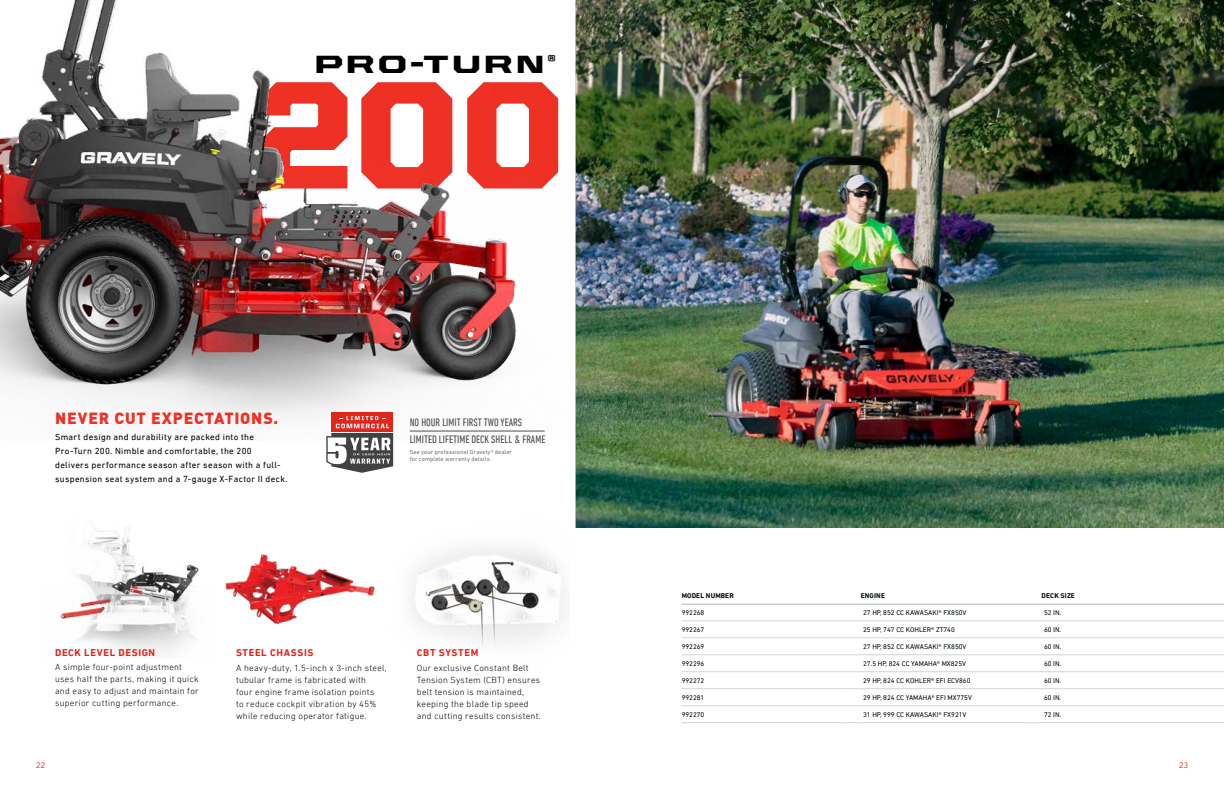
<style>
.page{position:relative;width:1224px;height:792px;background:#fff}
.page>*{position:absolute;margin:0;border:0;box-sizing:border-box;transform-origin:0 0}
.t1{font:900 154px "United Sans Reg";color:#ee3124}
.t2{font:900 25px "United Sans Ext";letter-spacing:.11em;color:#000}
.t3{font:900 16px "DIN";letter-spacing:.05em;color:#ee3124}
.t4{font:condensed 11px/16.5px "DIN Next LT Pro";color:#4d4d4f}
.t5{font:700 10px "DIN Next LT Pro";letter-spacing:.06em;color:#e1251b}
.t6{font:300 9px/12px "DIN Next LT Pro";letter-spacing:.03em;color:#000}
.t7{font:9px/14px "DIN Next LT Pro";letter-spacing:.04em;color:#000}
.t8{font:8px "Avenir LT Std";color:#e1251b}
.t9{font:7px "DIN Next LT Pro";color:#010c03}
.t10{font:700 7px "DIN Next LT Pro";letter-spacing:.025em;color:#010c03}
.t11{font:6px/7.2px "DIN Next LT Pro";letter-spacing:.02em;color:#6d6e71}
</style>
<div class="page">
<img style="left:60px;top:525px;width:139px;height:128px">
<img style="left:411px;top:513px;width:165px;height:135px">
<img style="left:225px;top:554px;width:150px;height:70px">
<img style="left:576px;top:0;width:648px;height:528px">
<div style="left:570px;top:528px;width:654px;height:264px;background:#fff"></div>
<hr style="left:682px;top:621px;width:165px;height:1px;background:#d1d3d4">
<svg style="left:847px;top:621px;width:12px;height:1px"></svg>
<hr style="left:859px;top:621px;width:169px;height:1px;background:#d1d3d4">
<svg style="left:1028px;top:621px;width:12px;height:1px"></svg>
<hr style="left:1040px;top:621px;width:184px;height:1px;background:#d1d3d4">
<hr style="left:682px;top:638px;width:165px;height:1px;background:#d1d3d4">
<svg style="left:847px;top:638px;width:12px;height:1px"></svg>
<hr style="left:859px;top:638px;width:169px;height:1px;background:#d1d3d4">
<svg style="left:1028px;top:638px;width:12px;height:1px"></svg>
<hr style="left:1040px;top:638px;width:184px;height:1px;background:#d1d3d4">
<hr style="left:682px;top:655px;width:165px;height:1px;background:#d1d3d4">
<svg style="left:847px;top:655px;width:12px;height:1px"></svg>
<hr style="left:859px;top:655px;width:169px;height:1px;background:#d1d3d4">
<svg style="left:1028px;top:655px;width:12px;height:1px"></svg>
<hr style="left:1040px;top:655px;width:184px;height:1px;background:#d1d3d4">
<hr style="left:682px;top:672px;width:165px;height:1px;background:#d1d3d4">
<svg style="left:847px;top:672px;width:12px;height:1px"></svg>
<hr style="left:859px;top:672px;width:169px;height:1px;background:#d1d3d4">
<svg style="left:1028px;top:672px;width:12px;height:1px"></svg>
<hr style="left:1040px;top:672px;width:184px;height:1px;background:#d1d3d4">
<hr style="left:682px;top:689px;width:165px;height:1px;background:#d1d3d4">
<svg style="left:847px;top:689px;width:12px;height:1px"></svg>
<hr style="left:859px;top:689px;width:169px;height:1px;background:#d1d3d4">
<svg style="left:1028px;top:689px;width:12px;height:1px"></svg>
<hr style="left:1040px;top:689px;width:184px;height:1px;background:#d1d3d4">
<hr style="left:682px;top:706px;width:165px;height:1px;background:#d1d3d4">
<svg style="left:847px;top:706px;width:12px;height:1px"></svg>
<hr style="left:859px;top:706px;width:169px;height:1px;background:#d1d3d4">
<svg style="left:1028px;top:706px;width:12px;height:1px"></svg>
<hr style="left:1040px;top:706px;width:184px;height:1px;background:#d1d3d4">
<hr style="left:682px;top:604px;width:165px;height:1px;background:#b1b4b6">
<svg style="left:847px;top:604px;width:12px;height:1px"></svg>
<hr style="left:859px;top:604px;width:169px;height:1px;background:#b1b4b6">
<svg style="left:1028px;top:604px;width:12px;height:1px"></svg>
<hr style="left:1040px;top:604px;width:184px;height:1px;background:#b1b4b6">
<hr style="left:682px;top:723px;width:165px;height:1px;background:#d1d3d4">
<hr style="left:859px;top:723px;width:169px;height:1px;background:#d1d3d4">
<hr style="left:1040px;top:723px;width:184px;height:1px;background:#d1d3d4">
<img style="left:0;top:0;width:617px;height:440px">
<div style="left:331px;top:412px;width:62px;height:20px;background:#e1251b"></div>
<svg style="left:326px;top:416px;width:67px;height:57px"></svg>
<hr style="left:410px;top:431px;width:135px;height:1px;background:#4d4d4f">
<h2 class="t2" style="left:314px;top:49px;width:243px">PRO-TURN<sup>®</sup></h2>
<h1 class="t1" style="left:254px;top:50px;width:312px">200</h1>
<h3 class="t3" style="left:55px;top:407px;width:225px">NEVER CUT EXPECTATIONS.</h3>
<p class="t7" style="left:55px;top:430px;width:234px">Smart design and durability are packed into the Pro-Turn 200. Nimble and comfortable, the 200 delivers performance season after season with a full&shy;suspension seat system and a 7-gauge X-Factor II deck.</p>
<p class="t4" style="left:410px;top:414px;width:137px">NO HOUR LIMIT FIRST TWO YEARS<br>LIMITED LIFETIME DECK SHELL &amp; FRAME</p>
<p class="t11" style="left:410px;top:449px;width:104px">See your professional Gravely® dealer for complete warranty details.</p>
<p class="t5" style="left:55px;top:647px;width:101px">DECK LEVEL DESIGN</p>
<p class="t6" style="left:55px;top:661px;width:145px">A simple four-point adjustment uses half the parts, making it quick and easy to adjust and maintain for superior cutting performance.</p>
<p class="t5" style="left:236px;top:647px;width:79px">STEEL CHASSIS</p>
<p class="t6" style="left:236px;top:661px;width:152px">A heavy-duty, 1.5-inch x 3-inch steel, tubular frame is fabricated with<br>four engine frame isolation points<br>to reduce cockpit vibration by 45% while reducing operator fatigue.</p>
<p class="t5" style="left:417px;top:647px;width:63px">CBT SYSTEM</p>
<p class="t6" style="left:417px;top:661px;width:125px">Our exclusive Constant Belt<br>Tension System (CBT) ensures belt tension is maintained, keeping the blade tip speed and cutting results consistent.</p>
<p class="t10" style="left:682px;top:591px;width:54px">MODEL NUMBER</p>
<p class="t10" style="left:861px;top:591px;width:26px">ENGINE</p>
<p class="t10" style="left:1042px;top:591px;width:35px">DECK SIZE</p>
<p class="t9" style="left:682px;top:609px;width:24px">992268</p>
<p class="t9" style="left:863px;top:609px;width:105px">27 HP, 852 CC KAWASAKI® FX850V</p>
<p class="t9" style="left:1044px;top:609px;width:19px">52 IN.</p>
<p class="t9" style="left:682px;top:626px;width:24px">992267</p>
<p class="t9" style="left:863px;top:626px;width:93px">25 HP, 747 CC KOHLER® ZT740</p>
<p class="t9" style="left:1044px;top:626px;width:19px">60 IN.</p>
<p class="t9" style="left:682px;top:642px;width:24px">992269</p>
<p class="t9" style="left:863px;top:642px;width:105px">27 HP, 852 CC KAWASAKI® FX850V</p>
<p class="t9" style="left:1044px;top:642px;width:19px">60 IN.</p>
<p class="t9" style="left:682px;top:659px;width:24px">992296</p>
<p class="t9" style="left:863px;top:659px;width:105px">27.5 HP, 824 CC YAMAHA® MX825V</p>
<p class="t9" style="left:1044px;top:659px;width:19px">60 IN.</p>
<p class="t9" style="left:682px;top:676px;width:24px">992272</p>
<p class="t9" style="left:863px;top:676px;width:109px">29 HP, 824 CC KOHLER® EFI ECV860</p>
<p class="t9" style="left:1044px;top:676px;width:19px">60 IN.</p>
<p class="t9" style="left:682px;top:693px;width:24px">992281</p>
<p class="t9" style="left:863px;top:693px;width:110px">29 HP, 824 CC YAMAHA® EFI MX775V</p>
<p class="t9" style="left:1044px;top:693px;width:19px">60 IN.</p>
<p class="t9" style="left:682px;top:710px;width:24px">992270</p>
<p class="t9" style="left:863px;top:710px;width:105px">31 HP, 999 CC KAWASAKI® FX921V</p>
<p class="t9" style="left:1044px;top:710px;width:19px">72 IN.</p>
<p class="t8" style="left:36px;top:761px;width:10px">22</p>
<p class="t8" style="left:1179px;top:761px;width:10px">23</p>
</div>
